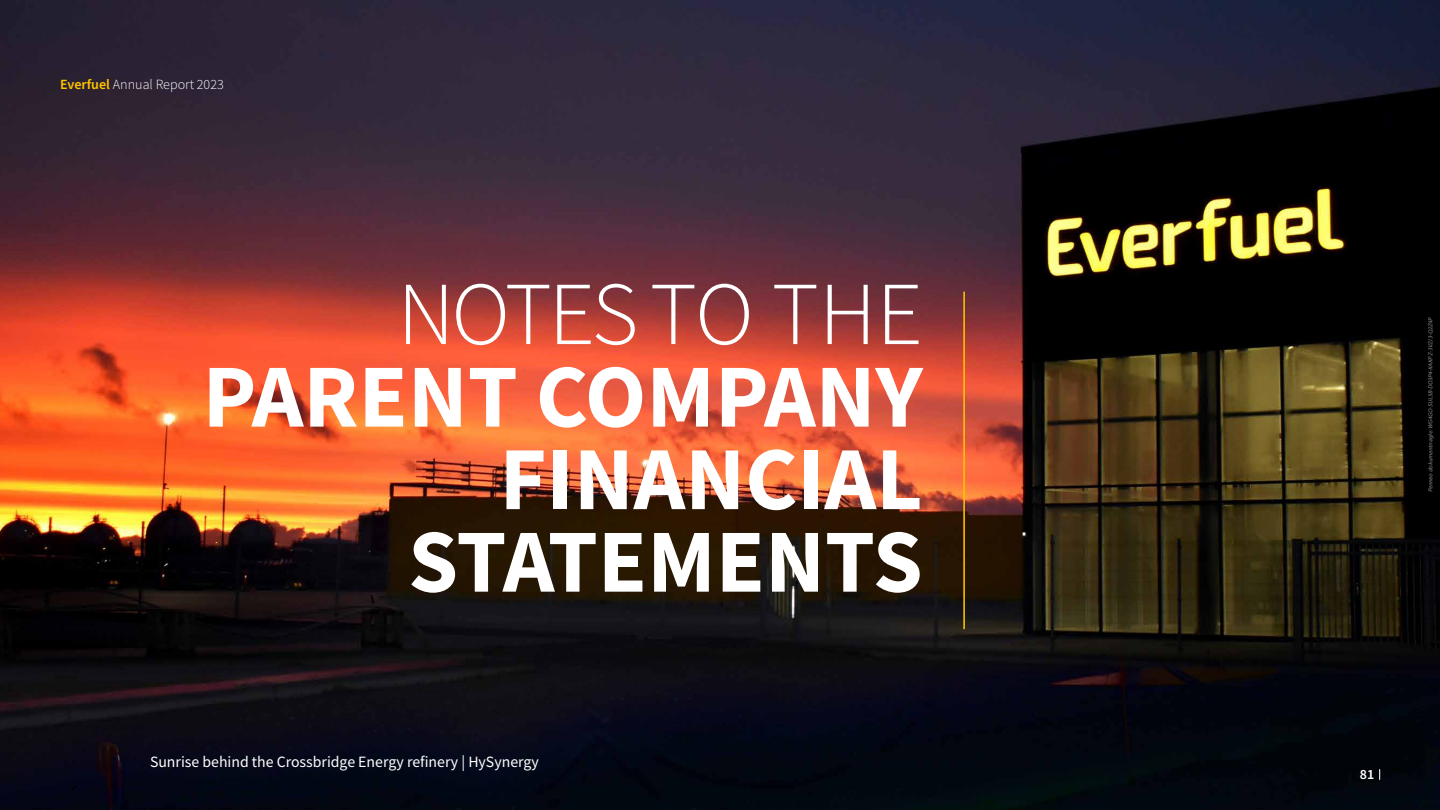
<style>
.page{position:relative;width:1440px;height:810px;background:#fff}
.page>*{position:absolute;margin:0;border:0;box-sizing:border-box;transform-origin:0 0}
.t1{font:700 90px/82.5px "Source Sans Pro";color:#fff;text-align:right}
.t2{font:300 90px "Source Sans Pro";letter-spacing:-.035em;color:#fff}
.t3{font:15.75px "Source Sans Pro";color:#fff}
.t4{font:300 14.1px "Source Sans Pro";color:#fff}
.t5{font:600 14.1px "Source Sans Pro";color:#fff}
.t6{font:italic 6px "Myriad Pro";color:#888}
.s1{font-weight:600;color:#fec500}
</style>
<div class="page">
<img style="left:0;top:0;width:1440px;height:810px">
<hr style="left:963px;top:292px;width:2px;height:337px;background:#fec500">
<h3 class="t4" style="left:60px;top:79px;width:165px"><span class="s1">Everfuel</span> Annual Report 2023</h3>
<h1 class="t2" style="left:397px;top:278px;width:527px">NOTES TO THE</h1>
<h1 class="t1" style="left:203px;top:362px;width:722px">PARENT COMPANY<br>FINANCIAL<br>STATEMENTS</h1>
<h2 class="t3" style="left:150px;top:754px;width:391px">Sunrise behind the Crossbridge Energy refinery | HySynergy</h2>
<p class="t6" style="left:1428px;top:492px;width:178px;rotate:-90deg">Penneo dokumentnøgle:WG4GO-SUL5B-DO3P4-KAKPZ-3VZJ3-Q2Z4P</p>
<h3 class="t5" style="left:1360px;top:769px;width:16px">81</h3>
</div>
